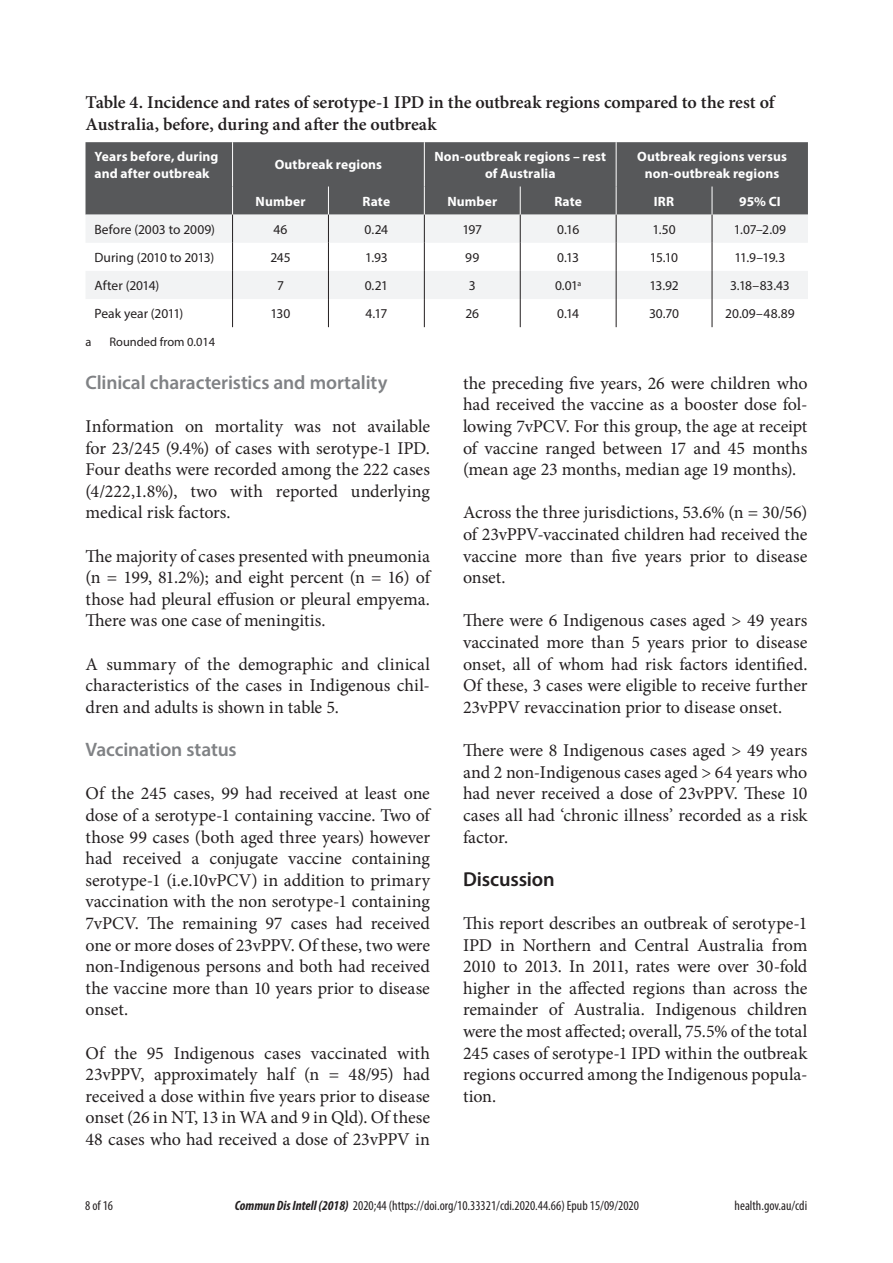
<style>
.page{position:relative;width:893px;height:1263px;background:#fff}
.page>*{position:absolute;margin:0;border:0;box-sizing:border-box;transform-origin:0 0}
.t1{font:600 20.25px "Myriad Pro";letter-spacing:-.005em;color:#231f20}
.t2{font:600 19.5px "Myriad Pro";letter-spacing:-.01em;color:#808285}
.t3{font:18px/21.6px "Minion Pro";color:#231f20;text-align:justify}
.Table_Title{font:600 18px/21.6px "Minion Pro";letter-spacing:-.005em;color:#231f20}
.Table_text{font:13.5px "Myriad Pro";letter-spacing:-.005em;color:#231f20}
.Table_H1{font:700 13.5px/16.2px "Myriad Pro";letter-spacing:.01em;color:#fff;text-align:center}
.t4{font:condensed 13.5px "Myriad Pro";color:#231f20}
.Footnote_w__hanging{font:12.45px "Myriad Pro";color:#231f20}
.s1{font-weight:700;font-style:italic}
</style>
<div class="page">
<div style="left:86px;top:142px;width:722px;height:73px;background:#57585a"></div>
<svg style="left:86px;top:215px;width:722px;height:84px;fill:#f2f3f4"></svg>
<hr style="left:232px;top:142px;width:1px;height:45px;background:#fff">
<hr style="left:424px;top:142px;width:1px;height:45px;background:#fff">
<hr style="left:616px;top:142px;width:1px;height:45px;background:#fff">
<svg style="left:232px;top:187px;width:1px;height:140px"></svg>
<svg style="left:328px;top:187px;width:1px;height:140px"></svg>
<svg style="left:424px;top:187px;width:1px;height:140px"></svg>
<svg style="left:520px;top:187px;width:1px;height:140px"></svg>
<svg style="left:616px;top:187px;width:1px;height:140px"></svg>
<svg style="left:712px;top:187px;width:1px;height:140px"></svg>
<p class="Table_Title" style="left:86px;top:91px;width:690px">Table 4. Incidence and rates of serotype-1 IPD in the outbreak regions compared to the rest of<br>Australia, before, during and after the outbreak</p>
<p class="Table_H1" style="left:94px;top:148px;width:125px;text-align:left">Years before, during and after outbreak</p>
<p class="Table_H1" style="left:275px;top:156px;width:109px">Outbreak regions</p>
<p class="Table_H1" style="left:434px;top:148px;width:173px">Non-outbreak regions – rest of Australia</p>
<p class="Table_H1" style="left:637px;top:148px;width:151px">Outbreak regions versus non-outbreak regions</p>
<p class="Table_H1" style="left:256px;top:193px;width:51px">Number</p>
<p class="Table_H1" style="left:363px;top:193px;width:29px">Rate</p>
<p class="Table_H1" style="left:447px;top:193px;width:51px">Number</p>
<p class="Table_H1" style="left:554px;top:193px;width:29px">Rate</p>
<p class="Table_H1" style="left:654px;top:193px;width:22px">IRR</p>
<p class="Table_H1" style="left:739px;top:193px;width:43px">95% CI</p>
<p class="Table_text" style="left:94px;top:221px;width:122px">Before (2003 to 2009)</p>
<p class="Table_text" style="left:273px;top:221px;width:16px">46</p>
<p class="Table_text" style="left:365px;top:221px;width:25px">0.24</p>
<p class="Table_text" style="left:462px;top:221px;width:21px">197</p>
<p class="Table_text" style="left:557px;top:221px;width:24px">0.16</p>
<p class="Table_text" style="left:652px;top:221px;width:25px">1.50</p>
<p class="Table_text" style="left:734px;top:221px;width:54px">1.07–2.09</p>
<p class="Table_text" style="left:95px;top:249px;width:121px">During (2010 to 2013)</p>
<p class="Table_text" style="left:270px;top:249px;width:22px">245</p>
<p class="Table_text" style="left:365px;top:249px;width:24px">1.93</p>
<p class="Table_text" style="left:465px;top:249px;width:15px">99</p>
<p class="Table_text" style="left:557px;top:249px;width:23px">0.13</p>
<p class="Table_text" style="left:650px;top:249px;width:30px">15.10</p>
<p class="Table_text" style="left:734px;top:249px;width:52px">11.9–19.3</p>
<p class="Table_text" style="left:95px;top:277px;width:66px">After (2014)</p>
<p class="Table_text" style="left:277px;top:277px;width:8px">7</p>
<p class="Table_text" style="left:365px;top:277px;width:25px">0.21</p>
<p class="Table_text" style="left:469px;top:277px;width:8px">3</p>
<p class="Table_text" style="left:555px;top:277px;width:28px">0.01<sup>a</sup></p>
<p class="Table_text" style="left:649px;top:277px;width:31px">13.92</p>
<p class="Table_text" style="left:730px;top:277px;width:61px">3.18–83.43</p>
<p class="Table_text" style="left:95px;top:305px;width:90px">Peak year (2011)</p>
<p class="Table_text" style="left:271px;top:305px;width:21px">130</p>
<p class="Table_text" style="left:365px;top:305px;width:23px">4.17</p>
<p class="Table_text" style="left:465px;top:305px;width:15px">26</p>
<p class="Table_text" style="left:557px;top:305px;width:24px">0.14</p>
<p class="Table_text" style="left:649px;top:305px;width:32px">30.70</p>
<p class="Table_text" style="left:725px;top:305px;width:71px">20.09–48.89</p>
<p class="Footnote_w__hanging" style="left:86px;top:334px;width:8px">a</p>
<p class="Footnote_w__hanging" style="left:110px;top:334px;width:107px">Rounded from 0.014</p>
<h2 class="t2" style="left:86px;top:370px;width:304px">Clinical characteristics and mortality</h2>
<p class="t3" style="left:86px;top:416px;width:346px">Information on mortality was not available for 23/245 (9.4%) of cases with serotype-1 IPD.<br>Four deaths were recorded among the 222 cases (4/222,1.8%), two with reported underlying medical risk factors.</p>
<p class="t3" style="left:86px;top:545px;width:346px">The majority of cases presented with pneumonia (n = 199, 81.2%); and eight percent (n = 16) of those had pleural effusion or pleural empyema.<br>There was one case of meningitis.</p>
<p class="t3" style="left:86px;top:653px;width:346px">A summary of the demographic and clinical characteristics of the cases in Indigenous chil&shy;dren and adults is shown in table 5.</p>
<h2 class="t2" style="left:86px;top:737px;width:153px">Vaccination status</h2>
<p class="t3" style="left:86px;top:783px;width:346px">Of the 245 cases, 99 had received at least one dose of a serotype-1 containing vaccine. Two of those 99 cases (both aged three years) however had received a conjugate vaccine containing serotype-1 (i.e.10vPCV) in addition to primary vaccination with the non serotype-1 containing 7vPCV. The remaining 97 cases had received one or more doses of 23vPPV. Of these, two were non-Indigenous persons and both had received the vaccine more than 10 years prior to disease onset.</p>
<p class="t3" style="left:86px;top:1042px;width:346px">Of the 95 Indigenous cases vaccinated with 23vPPV, approximately half (n = 48/95) had received a dose within five years prior to disease onset (26 in NT, 13 in WA and 9 in Qld). Of these 48 cases who had received a dose of 23vPPV in</p>
<p class="t3" style="left:463px;top:372px;width:346px">the preceding five years, 26 were children who had received the vaccine as a booster dose fol&shy;lowing 7vPCV. For this group, the age at receipt of vaccine ranged between 17 and 45 months (mean age 23 months, median age 19 months).</p>
<p class="t3" style="left:463px;top:502px;width:346px">Across the three jurisdictions, 53.6% (n = 30/56) of 23vPPV-vaccinated children had received the vaccine more than five years prior to disease onset.</p>
<p class="t3" style="left:463px;top:610px;width:346px">There were 6 Indigenous cases aged &gt; 49 years vaccinated more than 5 years prior to disease onset, all of whom had risk factors identified.<br>Of these, 3 cases were eligible to receive further 23vPPV revaccination prior to disease onset.</p>
<p class="t3" style="left:463px;top:740px;width:346px">There were 8 Indigenous cases aged &gt; 49 years and 2 non-Indigenous cases aged &gt; 64 years who had never received a dose of 23vPPV. These 10 cases all had ‘chronic illness’ recorded as a risk factor.</p>
<h1 class="t1" style="left:463px;top:866px;width:93px">Discussion</h1>
<p class="t3" style="left:463px;top:912px;width:346px">This report describes an outbreak of serotype-1<br>IPD in Northern and Central Australia from 2010 to 2013. In 2011, rates were over 30-fold higher in the affected regions than across the remainder of Australia. Indigenous children were the most affected; overall, 75.5% of the total 245 cases of serotype-1 IPD within the outbreak regions occurred among the Indigenous popula&shy;tion.</p>
<p class="t4" style="left:85px;top:1197px;width:30px">8 of 16</p>
<p class="t4" style="left:235px;top:1197px;width:406px"><span class="s1">Commun Dis Intell (2018)</span> 2020;44 (https://doi.org/10.33321/cdi.2020.44.66) Epub 15/09/2020</p>
<p class="t4" style="left:735px;top:1197px;width:74px">health.gov.au/cdi</p>
</div>
